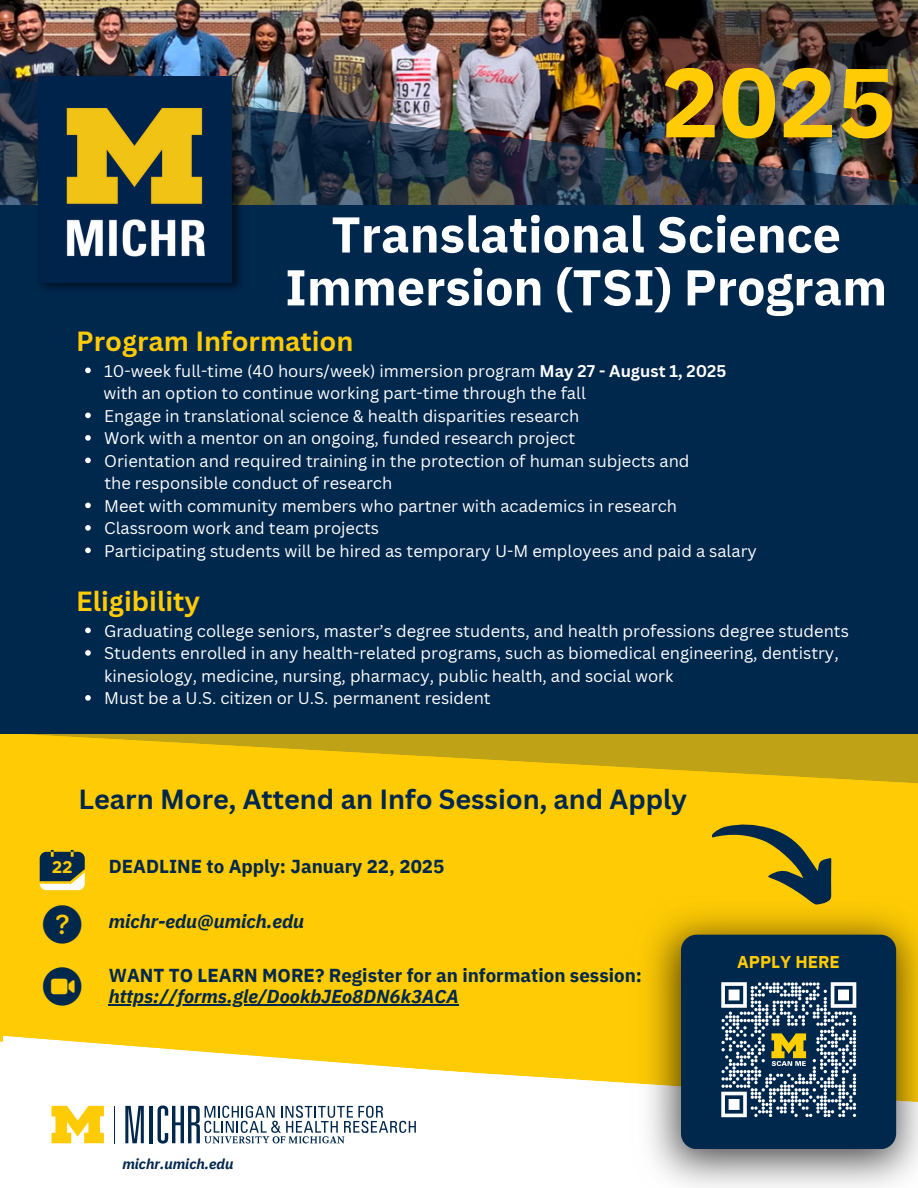
<style>
.page{position:relative;width:918px;height:1188px;background:#fff}
.page>*{position:absolute;margin:0;border:0;box-sizing:border-box;transform-origin:0 0}
.t1{font:700 97.8px "IBM Plex Sans";color:#ffcb05}
.t2{font:700 50.25px/52.8px "IBM Plex Sans";color:#fff;text-align:center}
.t3{font:700 27px "Canva Sans";color:#00274c}
.t4{font:700 27px "Canva Sans";color:#ffcb05}
.t5{font:700 18.75px "IBM Plex Sans";color:#00274c}
.t6{font:italic 700 18.75px "IBM Plex Sans";color:#00274c}
.t7{font:700 17.1px "IBM Plex Sans";color:#ffcb05}
.t8{font:700 16.95px "Gotham";color:#ffcb05}
.t9{font:16.5px/22.5px "Canva Sans";color:#fff}
.t10{font:italic 700 14.25px "IBM Plex Sans";color:#00274c}
.s1{font-weight:700}
</style>
<div class="page">
<img style="left:0;top:0;width:588px;height:75px">
<div style="left:0;top:785px;width:918px;height:251px;background:#ffcb05"></div>
<img style="left:0;top:75px;width:918px;height:130px">
<svg style="left:0;top:734px;width:918px;height:51px;background:#e1b70c"></svg>
<div style="left:0;top:205px;width:918px;height:529px;background:#00274c"></div>
<img style="left:33px;top:77px;width:214px;height:212px">
<svg style="left:0;top:1036px;width:628px;height:108px"></svg>
<hr style="left:115px;top:1106px;width:1px;height:37px;background:#00274c">
<svg style="left:52px;top:1106px;width:52px;height:37px"></svg>
<svg style="left:125px;top:1106px;width:19px;height:37px"></svg>
<hr style="left:149px;top:1106px;width:3px;height:37px;background:#00274c">
<svg style="left:158px;top:1105px;width:258px;height:39px"></svg>
<img style="left:588px;top:0;width:330px;height:198px">
<svg style="left:708px;top:800px;width:141px;height:96px;background:#ccaa13"></svg>
<img style="left:628px;top:896px;width:290px;height:291px">
<div style="left:681px;top:935px;width:215px;height:214px;background:#00274c;border-radius:16px"></div>
<svg style="left:721px;top:982px;width:135px;height:135px"></svg>
<svg style="left:85px;top:368px;width:6px;height:5px"></svg>
<svg style="left:85px;top:413px;width:6px;height:5px"></svg>
<svg style="left:85px;top:435px;width:6px;height:6px"></svg>
<svg style="left:85px;top:458px;width:6px;height:5px"></svg>
<svg style="left:85px;top:503px;width:6px;height:5px"></svg>
<svg style="left:85px;top:525px;width:6px;height:6px"></svg>
<svg style="left:85px;top:548px;width:6px;height:5px"></svg>
<svg style="left:85px;top:628px;width:6px;height:5px"></svg>
<svg style="left:85px;top:650px;width:6px;height:6px"></svg>
<svg style="left:85px;top:695px;width:6px;height:6px"></svg>
<hr style="left:109px;top:1004px;width:350px;height:1px;background:#00274c">
<svg style="left:40px;top:850px;width:45px;height:40px"></svg>
<svg style="left:43px;top:905px;width:38px;height:38px"></svg>
<svg style="left:43px;top:967px;width:38px;height:39px"></svg>
<h5 class="t1" style="left:661px;top:37px;width:236px">2025</h5>
<p class="t2" style="left:285px;top:207px;width:604px">Translational Science<br>Immersion (TSI) Program</p>
<h2 class="t4" style="left:76px;top:322px;width:279px">Program Information</h2>
<h3 class="t9" style="left:104px;top:359px;width:624px">10-week full-time (40 hours/week) immersion program <span class="s1">May 27 - August 1, 2025</span></h3>
<p class="t9" style="left:103px;top:381px;width:484px">with an option to continue working part-time through the fall</p>
<h6 class="t9" style="left:104px;top:404px;width:477px">Engage in translational science &amp; health disparities research</h6>
<p class="t9" style="left:104px;top:426px;width:473px">Work with a mentor on an ongoing, funded research project</p>
<p class="t9" style="left:104px;top:449px;width:587px">Orientation and required training in the protection of human subjects and</p>
<p class="t9" style="left:104px;top:471px;width:289px">the responsible conduct of research</p>
<h6 class="t9" style="left:104px;top:494px;width:574px">Meet with community members who partner with academics in research</h6>
<p class="t9" style="left:104px;top:516px;width:277px">Classroom work and team projects</p>
<p class="t9" style="left:104px;top:539px;width:654px">Participating students will be hired as temporary U-M employees and paid a salary</p>
<h3 class="t4" style="left:76px;top:582px;width:125px">Eligibility</h3>
<p class="t9" style="left:104px;top:619px;width:746px">Graduating college seniors, master’s degree students, and health professions degree students</p>
<p class="t9" style="left:104px;top:641px;width:736px">Students enrolled in any health-related programs, such as biomedical engineering, dentistry, kinesiology, medicine, nursing, pharmacy, public health, and social work</p>
<p class="t9" style="left:104px;top:686px;width:388px">Must be a U.S. citizen or U.S. permanent resident</p>
<h1 class="t3" style="left:79px;top:780px;width:610px">Learn More, Attend an Info Session, and Apply</h1>
<p class="t8" style="left:52px;top:856px;width:23px">22</p>
<h3 class="t5" style="left:109px;top:854px;width:337px">DEADLINE to Apply: January 22, 2025</h3>
<p class="t6" style="left:109px;top:908px;width:197px">michr-edu@umich.edu</p>
<h5 class="t5" style="left:109px;top:962px;width:535px">WANT TO LEARN MORE? Register for an information session:</h5>
<p class="t6" style="left:109px;top:984px;width:352px">https://forms.gle/DookbJEo8DN6k3ACA</p>
<h5 class="t7" style="left:737px;top:950px;width:104px">APPLY HERE</h5>
<p class="t10" style="left:122px;top:1154px;width:112px">michr.umich.edu</p>
</div>
